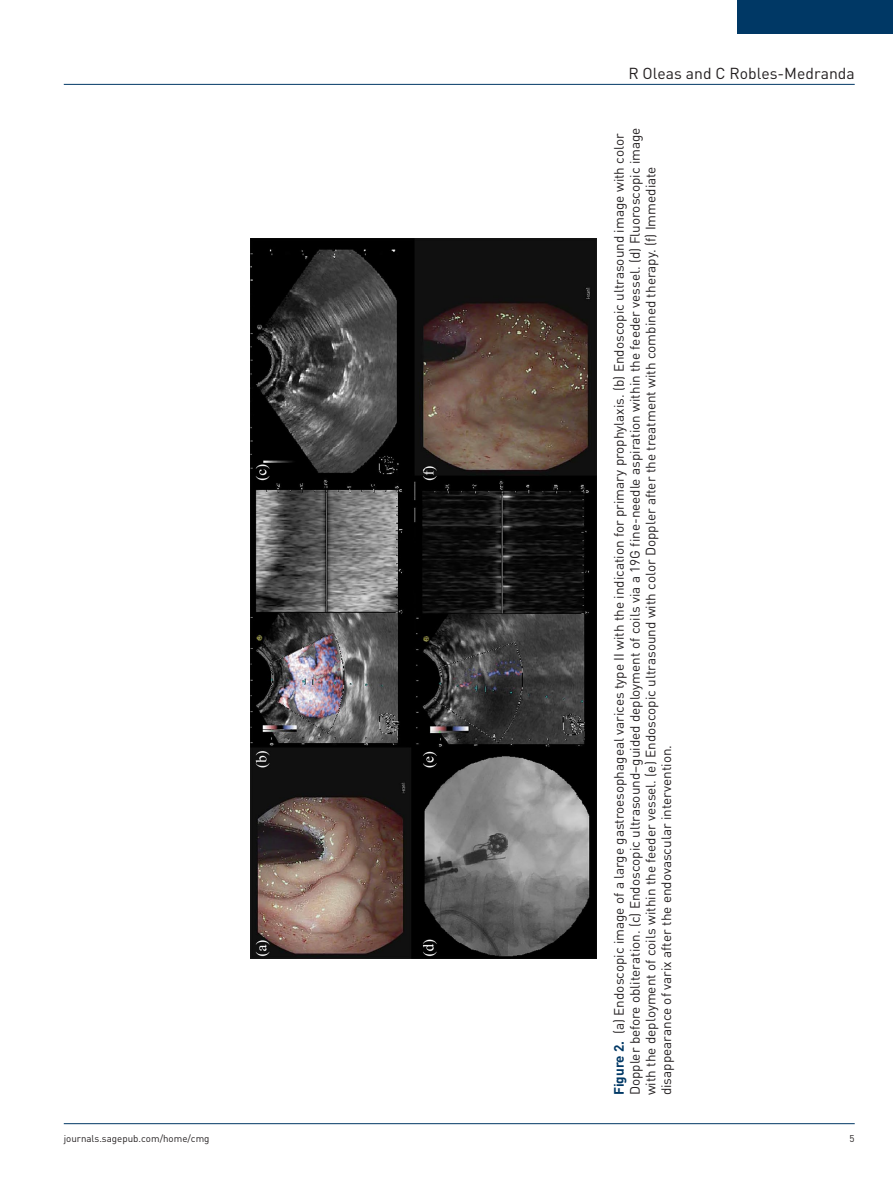
<style>
.page{position:relative;width:893px;height:1191px;background:#fff}
.page>*{position:absolute;margin:0;border:0;box-sizing:border-box;transform-origin:0 0}
.t1{font:15.75px "DIN";color:#231f20}
.t2{font:13.5px/15.8px "DIN";color:#231f20}
.t3{font:9.75px "DIN";color:#231f20}
.s1{font-weight:700;color:#003865}
</style>
<div class="page">
<hr style="left:64px;top:84px;width:791px;height:1px;background:#003865">
<hr style="left:64px;top:1123px;width:791px;height:1px;background:#003865">
<div style="left:738px;top:0;width:155px;height:34px;background:#003865"></div>
<img style="left:251px;top:238px;width:345px;height:720px">
<p class="t1" style="left:628px;top:63px;width:228px">R Oleas and C Robles-Medranda</p>
<p class="t2" style="left:611px;top:1095px;width:969px;rotate:-90deg"><span class="s1">Figure 2.</span> (a) Endoscopic image of a large gastroesophageal varices type II with the indication for primary prophylaxis. (b) Endoscopic ultrasound image with color Doppler before obliteration. (c) Endoscopic ultrasound–guided deployment of coils via a 19G fine-needle aspiration within the feeder vessel. (d) Fluoroscopic image with the deployment of coils within the feeder vessel. (e) Endoscopic ultrasound with color Doppler after the treatment with combined therapy. (f) Immediate disappearance of varix after the endovascular intervention.</p>
<p class="t3" style="left:64px;top:1132px;width:147px">journals.sagepub.com/home/cmg</p>
<p class="t3" style="left:850px;top:1132px;width:7px">5</p>
</div>
